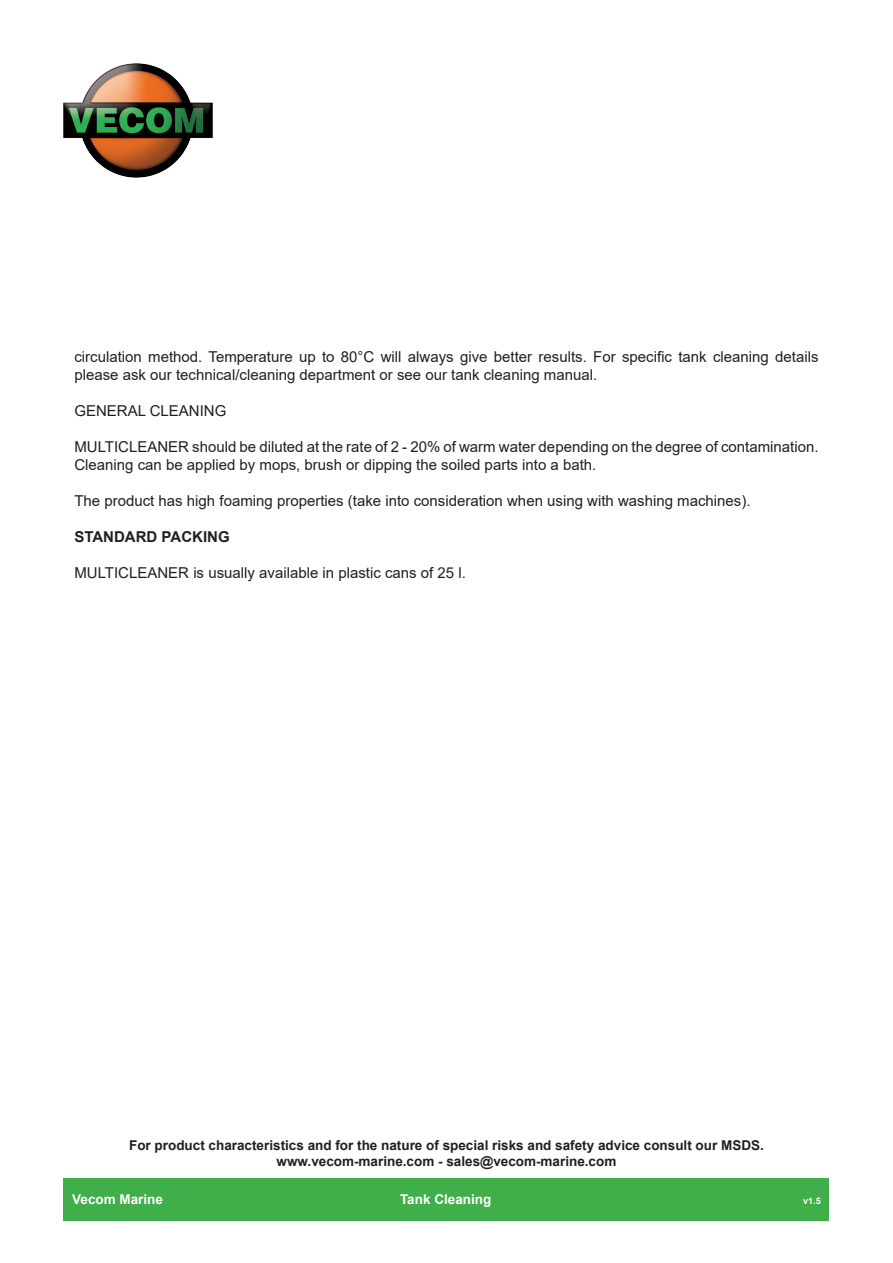
<style>
.page{position:relative;width:893px;height:1263px;background:#fff}
.page>*{position:absolute;margin:0;border:0;box-sizing:border-box;transform-origin:0 0}
.t1{font:15px/18px "Arial";color:#231f20}
.t2{font:700 15px "Arial";color:#231f20}
.t3{font:700 13.5px/16.2px "Arial";color:#231f20;text-align:center}
.t4{font:700 13.5px "Arial";color:#fff}
.t5{font:700 9px "Arial";color:#fff}
</style>
<div class="page">
<img style="left:64px;top:64px;width:149px;height:113px">
<div style="left:64px;top:1178px;width:765px;height:42px;background:#40ae49"></div>
<p class="t1" style="left:74px;top:347px;width:746px">circulation method. Temperature up to 80°C will always give better results. For specific tank cleaning details please ask our technical/cleaning department or see our tank cleaning manual.</p>
<p class="t1" style="left:74px;top:401px;width:153px">GENERAL CLEANING</p>
<p class="t1" style="left:74px;top:437px;width:746px">MULTICLEANER should be diluted at the rate of 2 - 20% of warm water depending on the degree of contamination.<br>Cleaning can be applied by mops, brush or dipping the soiled parts into a bath.</p>
<p class="t1" style="left:74px;top:491px;width:678px">The product has high foaming properties (take into consideration when using with washing machines).</p>
<p class="t2" style="left:74px;top:526px;width:157px">STANDARD PACKING</p>
<p class="t1" style="left:74px;top:563px;width:393px">MULTICLEANER is usually available in plastic cans of 25 l.</p>
<p class="t3" style="left:129px;top:1137px;width:636px">For product characteristics and for the nature of special risks and safety advice consult our MSDS. www.vecom-marine.com - sales@vecom-marine.com</p>
<p class="t4" style="left:72px;top:1190px;width:92px">Vecom Marine</p>
<p class="t4" style="left:400px;top:1190px;width:93px">Tank Cleaning</p>
<p class="t5" style="left:803px;top:1194px;width:19px">v1.5</p>
</div>
